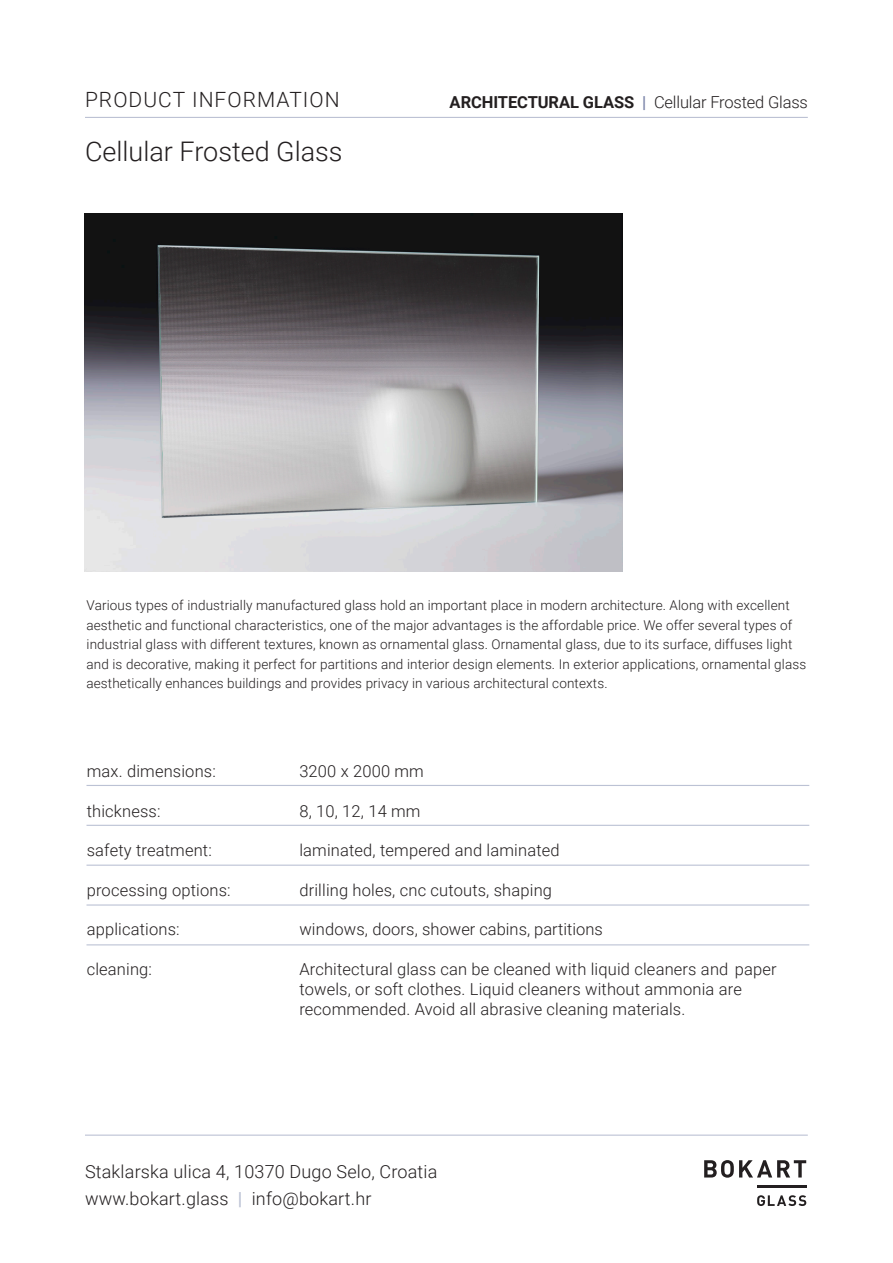
<style>
.page{position:relative;width:893px;height:1263px;background:#fff}
.page>*{position:absolute;margin:0;border:0;box-sizing:border-box;transform-origin:0 0}
.t1{font:300 27px "Roboto";color:#231f20}
.t2{font:300 21px "Roboto";letter-spacing:.05em;color:#231f20}
.t3{font:300 18px/27px "Roboto";letter-spacing:.01em;color:#231f20}
.t4{font:300 16.5px/19.8px "Roboto";letter-spacing:.01em;color:#231f20}
.t5{font:300 16.5px "Roboto";letter-spacing:-.01em;color:#231f20}
.t6{font:300 13.5px/19.5px "Roboto";letter-spacing:.01em;color:#231f20}
.s1{font-weight:700}
.s2{font-weight:700;color:#7a84a9}
.s3{font-weight:700;color:#bcc2d4}
</style>
<div class="page">
<img style="left:85px;top:214px;width:538px;height:358px">
<svg style="left:704px;top:1160px;width:102px;height:46px"></svg>
<hr style="left:757px;top:1185px;width:49px;height:2px;background:#231f20">
<hr style="left:85px;top:117px;width:723px;height:1px;background:#bcc2d4">
<hr style="left:85px;top:1134px;width:723px;height:2px;background:#bcc2d4">
<hr style="left:87px;top:785px;width:722px;height:1px;background:#bcc2d4">
<hr style="left:87px;top:825px;width:722px;height:1px;background:#bcc2d4">
<hr style="left:87px;top:865px;width:722px;height:1px;background:#bcc2d4">
<hr style="left:87px;top:904px;width:722px;height:1px;background:#bcc2d4">
<hr style="left:87px;top:944px;width:722px;height:1px;background:#bcc2d4">
<h2 class="t2" style="left:85px;top:85px;width:256px">PRODUCT INFORMATION</h2>
<h1 class="t1" style="left:85px;top:133px;width:259px">Cellular Frosted Glass</h1>
<p class="t5" style="left:450px;top:90px;width:360px"><span class="s1">ARCHITECTURAL GLASS</span> <span class="s2">|</span> Cellular Frosted Glass</p>
<p class="t6" style="left:87px;top:595px;width:721px">Various types of industrially manufactured glass hold an important place in modern architecture. Along with excellent aesthetic and functional characteristics, one of the major advantages is the affordable price. We offer several types of industrial glass with different textures, known as ornamental glass. Ornamental glass, due to its surface, diffuses light and is decorative, making it perfect for partitions and interior design elements. In exterior applications, ornamental glass aesthetically enhances buildings and provides privacy in various architectural contexts.</p>
<p class="t4" style="left:87px;top:760px;width:131px">max. dimensions:</p>
<p class="t4" style="left:299px;top:760px;width:126px">3200 x 2000 mm</p>
<p class="t4" style="left:87px;top:800px;width:75px">thickness:</p>
<p class="t4" style="left:299px;top:800px;width:123px">8, 10, 12, 14 mm</p>
<p class="t4" style="left:87px;top:840px;width:127px">safety treatment:</p>
<p class="t4" style="left:299px;top:840px;width:262px">laminated, tempered and laminated</p>
<p class="t4" style="left:87px;top:879px;width:145px">processing options:</p>
<p class="t4" style="left:299px;top:879px;width:254px">drilling holes, cnc cutouts, shaping</p>
<p class="t4" style="left:87px;top:919px;width:94px">applications:</p>
<p class="t4" style="left:299px;top:919px;width:305px">windows, doors, shower cabins, partitions</p>
<p class="t4" style="left:87px;top:958px;width:67px">cleaning:</p>
<p class="t4" style="left:299px;top:958px;width:479px">Architectural glass can be cleaned with liquid cleaners and paper towels, or soft clothes. Liquid cleaners without ammonia are recommended. Avoid all abrasive cleaning materials.</p>
<h3 class="t3" style="left:85px;top:1158px;width:354px">Staklarska ulica 4, 10370 Dugo Selo, Croatia www.bokart.glass <span class="s3">|</span> info@bokart.hr</h3>
</div>
